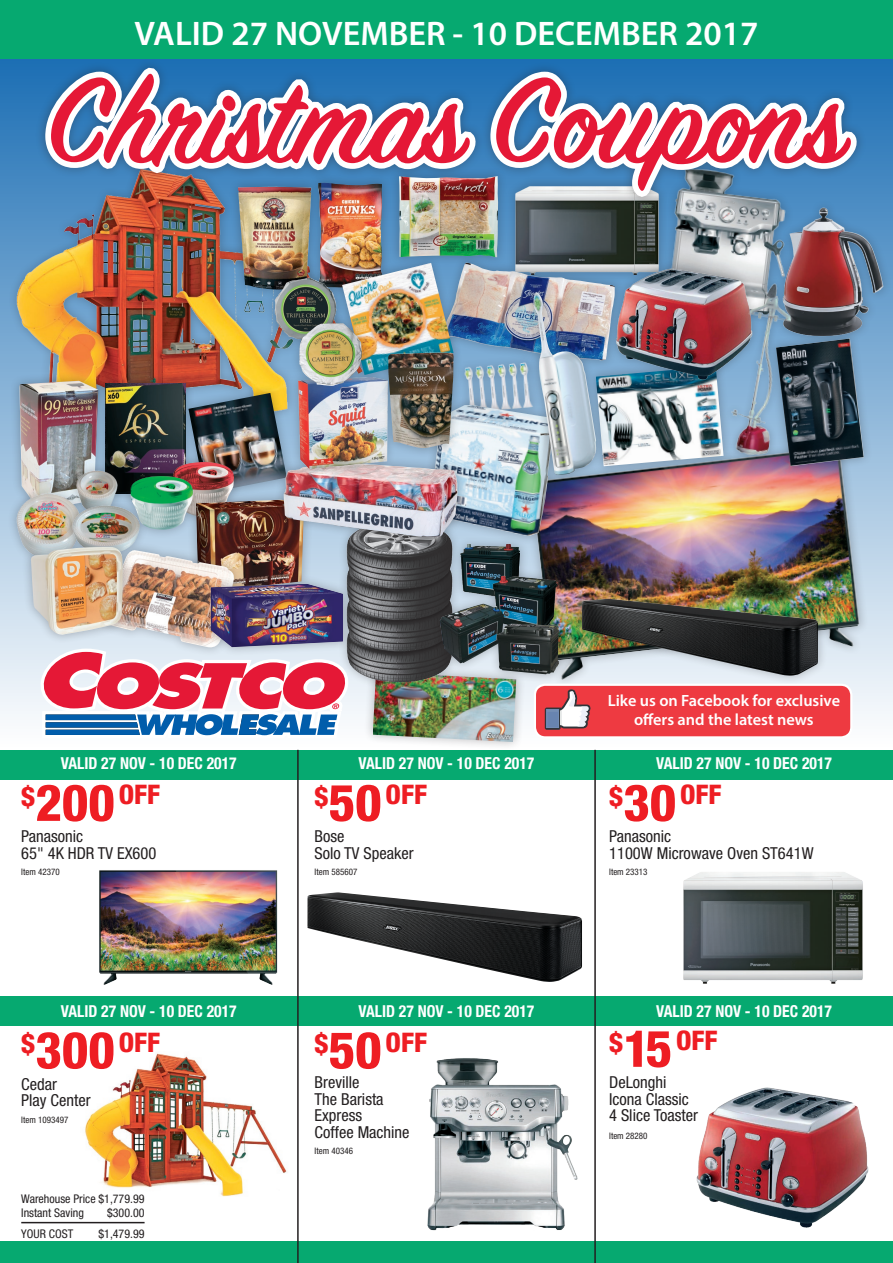
<style>
.page{position:relative;width:893px;height:1263px;background:#fff}
.page>*{position:absolute;margin:0;border:0;box-sizing:border-box;transform-origin:0 0}
.t1{font:600 132px "Sign Painter House Script";color:#e51836}
.t2{font:600 34.2px "Myriad Pro";color:#fff}
.t3{font:800 condensed 27px "Helvetica Neue";color:#ee1d23}
.t4{font:condensed 16.5px/16.5px "Helvetica Neue";color:#231f20}
.t5{font:700 condensed 16.5px "Helvetica Neue";color:#fff;scale:.95 1}
.t6{font:600 16.35px/19.5px "Myriad Pro";color:#fff;text-align:center}
.t7{font:condensed 12px/14.4px "Helvetica Neue";color:#231f20}
.t8{font:condensed 9px "Helvetica Neue";color:#231f20}
.s1{font-size:51px}
</style>
<div class="page">
<div style="left:0;top:0;width:893px;height:750px;background:linear-gradient(to bottom,#0963ad,#fffeff)"></div>
<div style="left:0;top:0;width:893px;height:58px;background:#06a970"></div>
<div style="left:0;top:1242px;width:893px;height:21px;background:#06a970"></div>
<div style="left:0;top:750px;width:893px;height:30px;background:#06a970"></div>
<div style="left:0;top:996px;width:893px;height:29px;background:#06a970"></div>
<hr style="left:297px;top:750px;width:2px;height:513px;background:#231f20">
<hr style="left:594px;top:750px;width:2px;height:513px;background:#231f20">
<div style="left:364px;top:663px;width:161px;height:88px;background:#231f20;opacity:.3"></div>
<img style="left:373px;top:672px;width:143px;height:70px">
<img style="left:7px;top:146px;width:283px;height:293px">
<img style="left:522px;top:462px;width:347px;height:225px">
<img style="left:463px;top:370px;width:61px;height:26px">
<div style="left:421px;top:396px;width:143px;height:149px;background:#231f20;opacity:.3"></div>
<img style="left:463px;top:405px;width:92px;height:131px">
<div style="left:390px;top:167px;width:117px;height:99px;background:#231f20;opacity:.3"></div>
<img style="left:399px;top:207px;width:99px;height:47px">
<img style="left:340px;top:546px;width:118px;height:143px">
<div style="left:96px;top:374px;width:99px;height:129px;background:#231f20;opacity:.3"></div>
<img style="left:107px;top:383px;width:78px;height:84px">
<div style="left:180px;top:384px;width:115px;height:118px;background:#231f20;opacity:.3"></div>
<img style="left:188px;top:393px;width:99px;height:97px">
<div style="left:229px;top:177px;width:91px;height:122px;background:#231f20;opacity:.3"></div>
<img style="left:238px;top:207px;width:71px;height:82px">
<div style="left:309px;top:174px;width:83px;height:123px;background:#528cbc"></div>
<img style="left:318px;top:207px;width:64px;height:62px">
<div style="left:435px;top:254px;width:189px;height:116px;background:#231f20;opacity:.3"></div>
<img style="left:462px;top:263px;width:144px;height:97px">
<div style="left:164px;top:453px;width:79px;height:73px;background:#231f20;opacity:.3"></div>
<img style="left:173px;top:462px;width:61px;height:28px">
<div style="left:121px;top:467px;width:81px;height:72px;background:#231f20;opacity:.3"></div>
<img style="left:130px;top:476px;width:63px;height:54px">
<img style="left:668px;top:207px;width:107px;height:69px">
<div style="left:573px;top:589px;width:254px;height:96px;background:#231f20;opacity:.3"></div>
<img style="left:582px;top:599px;width:236px;height:77px">
<div style="left:507px;top:177px;width:161px;height:106px;background:#231f20;opacity:.3"></div>
<img style="left:509px;top:207px;width:156px;height:71px">
<div style="left:187px;top:490px;width:126px;height:110px;background:#231f20;opacity:.3"></div>
<img style="left:196px;top:500px;width:108px;height:74px">
<div style="left:10px;top:371px;width:97px;height:148px;background:#231f20;opacity:.3"></div>
<img style="left:19px;top:381px;width:79px;height:105px">
<div style="left:7px;top:486px;width:82px;height:81px;background:#231f20;opacity:.3"></div>
<img style="left:13px;top:491px;width:55px;height:70px">
<div style="left:68px;top:461px;width:58px;height:60px;background:#231f20;opacity:.3"></div>
<img style="left:77px;top:470px;width:40px;height:27px">
<div style="left:64px;top:497px;width:84px;height:65px;background:#231f20;opacity:.3"></div>
<img style="left:73px;top:506px;width:66px;height:35px">
<div style="left:333px;top:254px;width:129px;height:130px;background:#231f20;opacity:.3"></div>
<img style="left:342px;top:263px;width:112px;height:106px">
<div style="left:94px;top:541px;width:149px;height:115px;background:#231f20;opacity:.3"></div>
<img style="left:101px;top:550px;width:134px;height:95px">
<div style="left:201px;top:574px;width:152px;height:82px;background:#231f20;opacity:.3"></div>
<img style="left:211px;top:584px;width:132px;height:61px">
<div style="left:587px;top:357px;width:146px;height:118px;background:#231f20;opacity:.3"></div>
<img style="left:605px;top:366px;width:118px;height:100px">
<div style="left:767px;top:329px;width:106px;height:146px;background:#231f20;opacity:.3"></div>
<img style="left:776px;top:345px;width:88px;height:121px">
<div style="left:22px;top:538px;width:110px;height:106px;background:#231f20;opacity:.3"></div>
<img style="left:31px;top:547px;width:92px;height:88px">
<div style="left:265px;top:269px;width:81px;height:80px;background:#231f20;opacity:.3"></div>
<img style="left:275px;top:278px;width:62px;height:61px">
<div style="left:607px;top:260px;width:154px;height:128px;background:#231f20;opacity:.3"></div>
<img style="left:606px;top:266px;width:156px;height:117px">
<div style="left:775px;top:199px;width:117px;height:146px;background:#231f20;opacity:.3"></div>
<img style="left:778px;top:203px;width:108px;height:138px">
<div style="left:274px;top:453px;width:193px;height:93px;background:#231f20;opacity:.3"></div>
<img style="left:284px;top:462px;width:167px;height:75px">
<div style="left:290px;top:369px;width:106px;height:108px;background:#231f20;opacity:.3"></div>
<img style="left:298px;top:378px;width:90px;height:90px">
<div style="left:379px;top:343px;width:84px;height:114px;background:#231f20;opacity:.3"></div>
<img style="left:388px;top:353px;width:49px;height:66px">
<div style="left:524px;top:284px;width:81px;height:200px;background:#231f20;opacity:.3"></div>
<img style="left:533px;top:293px;width:64px;height:182px">
<div style="left:290px;top:314px;width:81px;height:81px;background:#231f20;opacity:.3"></div>
<img style="left:299px;top:323px;width:44px;height:63px">
<div style="left:452px;top:535px;width:77px;height:72px;background:#231f20;opacity:.3"></div>
<img style="left:461px;top:543px;width:59px;height:52px">
<div style="left:484px;top:567px;width:82px;height:75px;background:#231f20;opacity:.3"></div>
<img style="left:492px;top:575px;width:66px;height:39px">
<div style="left:431px;top:595px;width:82px;height:77px;background:#231f20;opacity:.3"></div>
<img style="left:440px;top:604px;width:64px;height:59px">
<div style="left:488px;top:614px;width:80px;height:69px;background:#231f20;opacity:.3"></div>
<img style="left:497px;top:624px;width:62px;height:50px">
<img style="left:708px;top:276px;width:106px;height:185px">
<div style="left:535px;top:685px;width:316px;height:52px;background:#ee3a41;border-radius:10px"></div>
<div style="left:534px;top:684px;width:318px;height:54px;border:2px solid #fff;border-radius:10px"></div>
<svg style="left:545px;top:689px;width:46px;height:41px"></svg>
<svg style="left:33px;top:645px;width:322px;height:99px"></svg>
<img style="left:427px;top:1058px;width:151px;height:173px">
<img style="left:696px;top:1087px;width:173px;height:141px">
<img style="left:85px;top:1053px;width:202px;height:144px">
<hr style="left:21px;top:1222px;width:124px;height:1px;background:#231f20">
<img style="left:99px;top:870px;width:179px;height:115px">
<img style="left:307px;top:892px;width:275px;height:90px">
<img style="left:683px;top:872px;width:180px;height:112px">
<div style="left:35px;top:58px;width:832px;height:149px;background:#231f20;opacity:.4"></div>
<svg style="left:40px;top:58px;width:430px;height:130px"></svg>
<svg style="left:485px;top:66px;width:366px;height:131px"></svg>
<h2 class="t2" style="left:135px;top:11px;width:625px">VALID 27 NOVEMBER - 10 DECEMBER 2017</h2>
<h1 class="t1" style="left:48px;top:42px;width:799px">Christmas Coupons</h1>
<p class="t6" style="left:608px;top:690px;width:234px">Like us on Facebook for exclusive offers and the latest news</p>
<p class="t5" style="left:61px;top:753px;width:187px">VALID 27 NOV - 10 DEC 2017</p>
<p class="t5" style="left:358px;top:753px;width:187px">VALID 27 NOV - 10 DEC 2017</p>
<p class="t5" style="left:656px;top:753px;width:187px">VALID 27 NOV - 10 DEC 2017</p>
<h3 class="t3" style="left:21px;top:778px;width:140px">$<span class="s1">200</span> OFF</h3>
<p class="t4" style="left:21px;top:828px;width:137px">Panasonic<br>65" 4K HDR TV EX600</p>
<p class="t8" style="left:21px;top:867px;width:40px">Item 42370</p>
<h3 class="t3" style="left:315px;top:778px;width:114px">$<span class="s1">50</span> OFF</h3>
<p class="t4" style="left:315px;top:828px;width:100px">Bose<br>Solo TV Speaker</p>
<p class="t8" style="left:315px;top:867px;width:44px">Item 585607</p>
<h3 class="t3" style="left:609px;top:778px;width:114px">$<span class="s1">30</span> OFF</h3>
<p class="t4" style="left:609px;top:828px;width:206px">Panasonic<br>1100W Microwave Oven ST641W</p>
<p class="t8" style="left:609px;top:867px;width:40px">Item 23313</p>
<p class="t5" style="left:61px;top:1001px;width:187px">VALID 27 NOV - 10 DEC 2017</p>
<p class="t5" style="left:358px;top:1001px;width:187px">VALID 27 NOV - 10 DEC 2017</p>
<p class="t5" style="left:656px;top:1001px;width:187px">VALID 27 NOV - 10 DEC 2017</p>
<h3 class="t3" style="left:21px;top:1025px;width:140px">$<span class="s1">300</span> OFF</h3>
<p class="t4" style="left:21px;top:1075px;width:71px">Cedar<br>Play Center</p>
<p class="t8" style="left:21px;top:1114px;width:49px">Item 1093497</p>
<p class="t7" style="left:21px;top:1191px;width:125px">Warehouse Price $1,779.99<br>Instant Saving</p>
<p class="t7" style="left:107px;top:1206px;width:39px">$300.00</p>
<p class="t7" style="left:21px;top:1226px;width:54px">YOUR COST</p>
<p class="t7" style="left:98px;top:1226px;width:48px">$1,479.99</p>
<h3 class="t3" style="left:315px;top:1025px;width:114px">$<span class="s1">50</span> OFF</h3>
<p class="t4" style="left:315px;top:1074px;width:96px">Breville<br>The Barista<br>Express<br>Coffee Machine</p>
<p class="t8" style="left:315px;top:1146px;width:40px">Item 40346</p>
<h3 class="t3" style="left:609px;top:1024px;width:110px">$<span class="s1">15</span> OFF</h3>
<p class="t4" style="left:609px;top:1074px;width:90px">DeLonghi<br>Icona Classic<br>4 Slice Toaster</p>
<p class="t8" style="left:609px;top:1131px;width:40px">Item 28280</p>
</div>
